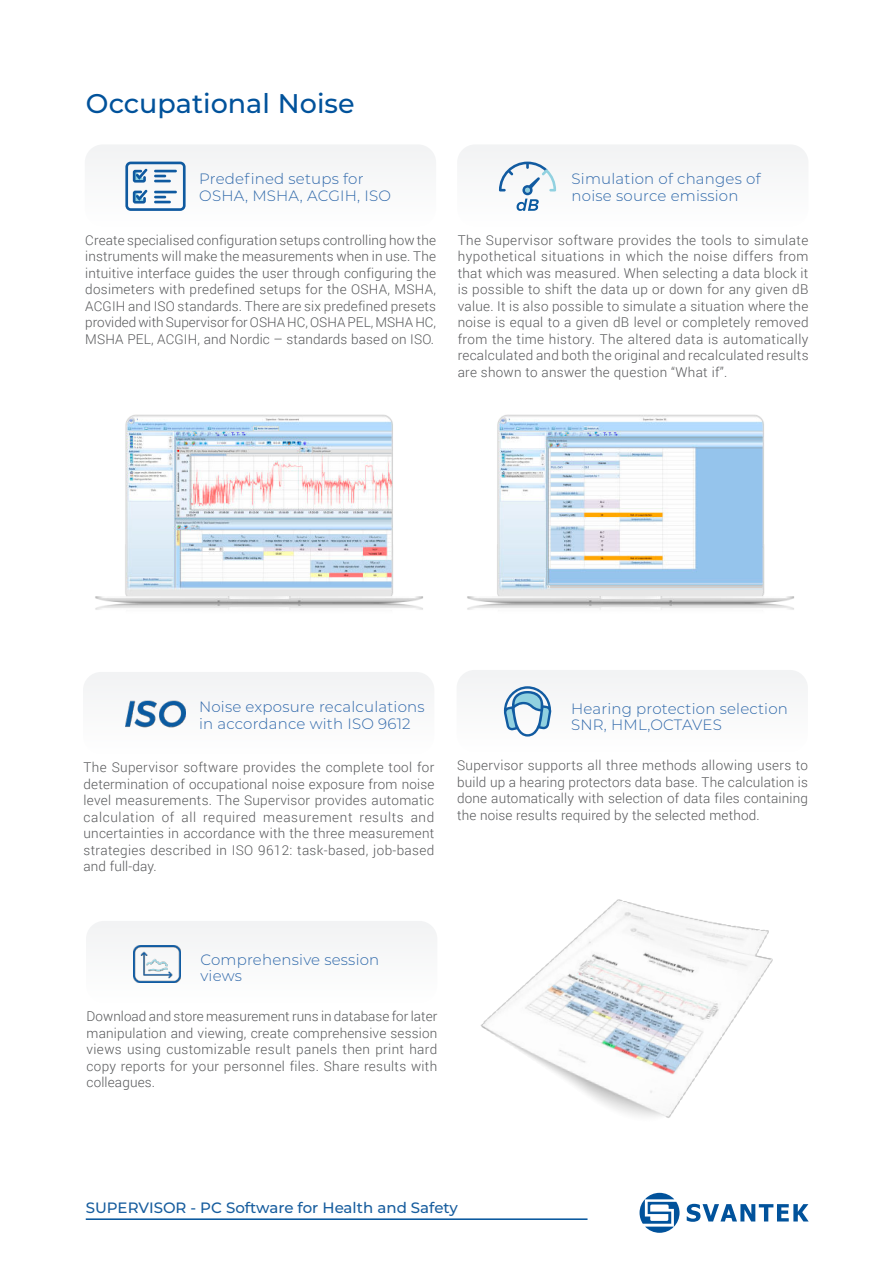
<style>
.page{position:relative;width:893px;height:1263px;background:#fff}
.page>*{position:absolute;margin:0;border:0;box-sizing:border-box;transform-origin:0 0}
.t1{font:500 27px "Montserrat";color:#01529b}
.t2{font:300 15px/16.5px "Montserrat";letter-spacing:.015em;color:#2f68aa}
.t3{font:500 15px "Montserrat";color:#175d9e}
.t4{font:300 13.5px/16.5px "Roboto";letter-spacing:.015em;color:#57585a;text-align:justify}
</style>
<div class="page">
<svg style="left:640px;top:1193px;width:39px;height:40px"></svg>
<svg style="left:687px;top:1204px;width:122px;height:18px"></svg>
<hr style="left:86px;top:1218px;width:501px;height:2px;background:#01529b">
<div style="left:85px;top:144px;width:351px;height:82px;background:#f2f3f4;border-radius:18px"></div>
<img style="left:95px;top:414px;width:328px;height:196px">
<img style="left:467px;top:414px;width:327px;height:196px">
<div style="left:457px;top:144px;width:351px;height:82px;background:#f2f3f4;border-radius:18px"></div>
<div style="left:83px;top:672px;width:351px;height:82px;background:#f2f3f4;border-radius:18px"></div>
<img style="left:480px;top:899px;width:293px;height:219px">
<div style="left:457px;top:670px;width:351px;height:82px;background:#f2f3f4;border-radius:18px"></div>
<svg style="left:504px;top:686px;width:47px;height:50px"></svg>
<svg style="left:499px;top:162px;width:57px;height:49px"></svg>
<svg style="left:125px;top:162px;width:61px;height:49px"></svg>
<img style="left:125px;top:700px;width:61px;height:28px">
<div style="left:86px;top:921px;width:351px;height:82px;background:#f2f3f4;border-radius:18px"></div>
<img style="left:133px;top:946px;width:48px;height:37px">
<h1 class="t1" style="left:86px;top:92px;width:270px">Occupational Noise</h1>
<p class="t2" style="left:199px;top:172px;width:193px">Predefined setups for<br>OSHA, MSHA, ACGIH, ISO</p>
<p class="t4" style="left:85px;top:233px;width:352px">Create specialised configuration setups controlling how the instruments will make the measurements when in use. The intuitive interface guides the user through configuring the dosimeters with predefined setups for the OSHA, MSHA, ACGIH and ISO standards. There are six predefined presets provided with Supervisor for OSHA HC, OSHA PEL, MSHA HC, MSHA PEL, ACGIH, and Nordic – standards based on ISO.</p>
<p class="t2" style="left:572px;top:172px;width:190px">Simulation of changes of noise source emission</p>
<p class="t4" style="left:458px;top:233px;width:352px">The Supervisor software provides the tools to simulate hypothetical situations in which the noise differs from that which was measured. When selecting a data block it is possible to shift the data up or down for any given dB value. It is also possible to simulate a situation where the noise is equal to a given dB level or completely removed from the time history. The altered data is automatically recalculated and both the original and recalculated results are shown to answer the question “What if”.</p>
<p class="t2" style="left:199px;top:700px;width:227px">Noise exposure recalculations in accordance with ISO 9612</p>
<p class="t4" style="left:84px;top:760px;width:352px">The Supervisor software provides the complete tool for determination of occupational noise exposure from noise level measurements. The Supervisor provides automatic calculation of all required measurement results and uncertainties in accordance with the three measurement strategies described in ISO 9612: task-based, job-based and full-day.</p>
<p class="t2" style="left:571px;top:702px;width:218px">Hearing protection selection<br>SNR, HML,OCTAVES</p>
<p class="t4" style="left:457px;top:758px;width:352px">Supervisor supports all three methods allowing users to build up a hearing protectors data base. The calculation is done automatically with selection of data files containing the noise results required by the selected method.</p>
<p class="t2" style="left:201px;top:952px;width:180px">Comprehensive session views</p>
<p class="t4" style="left:87px;top:1009px;width:352px">Download and store measurement runs in database for later manipulation and viewing, create comprehensive session views using customizable result panels then print hard copy reports for your personnel files. Share results with colleagues.</p>
<p class="t3" style="left:86px;top:1201px;width:374px">SUPERVISOR - PC Software for Health and Safety</p>
</div>
